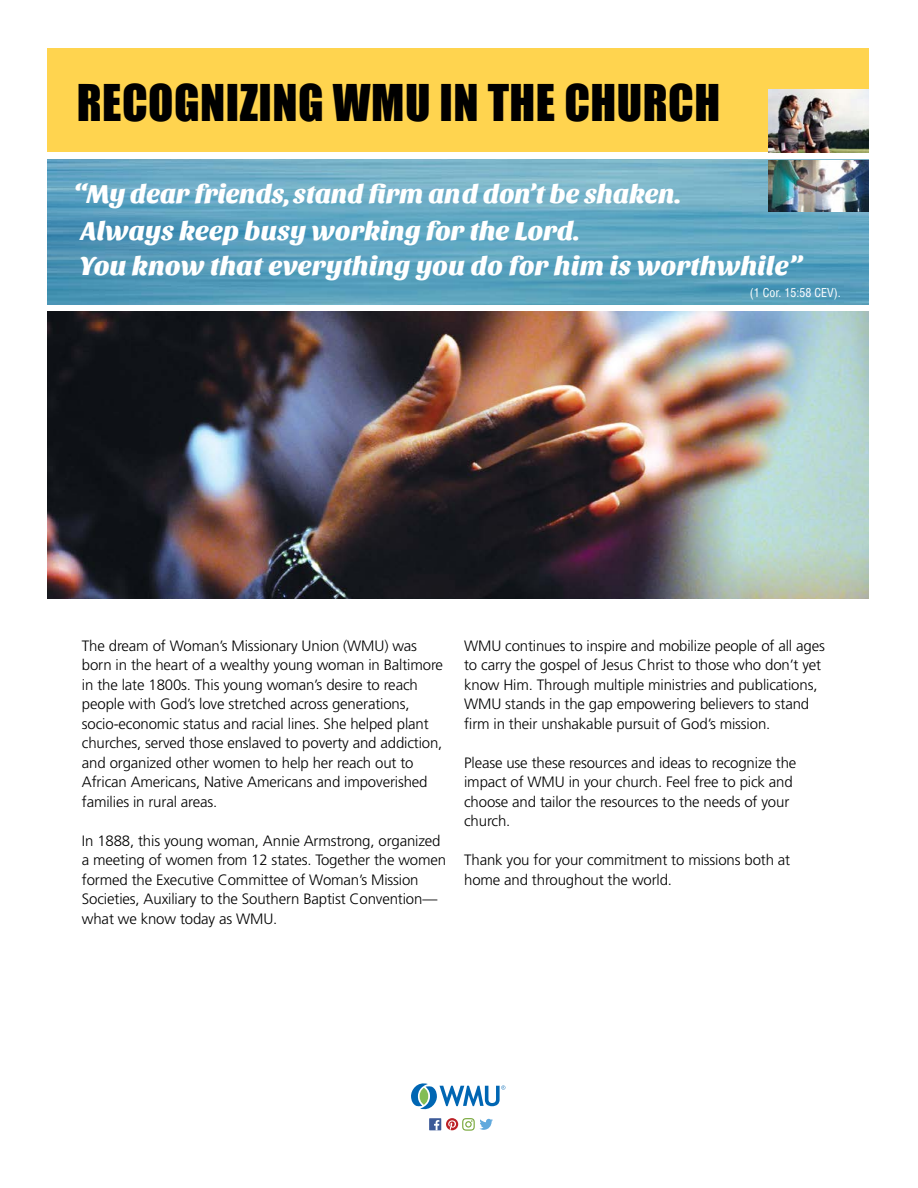
<style>
.page{position:relative;width:918px;height:1188px;background:#fff}
.page>*{position:absolute;margin:0;border:0;box-sizing:border-box;transform-origin:0 0}
.t1{font:46.5px "Impact";letter-spacing:.01em;color:#000}
.t2{font:27px "Sansita One";letter-spacing:-.01em;color:#fff}
.t3{font:300 15px/19.5px "Frutiger";letter-spacing:-.01em;color:#000}
.t4{font:condensed 12px "Helvetica";color:#fff}
</style>
<div class="page">
<img style="left:47px;top:159px;width:822px;height:145px">
<div style="left:47px;top:48px;width:822px;height:104px;background:#ffd44f"></div>
<img style="left:768px;top:89px;width:101px;height:63px">
<img style="left:768px;top:160px;width:101px;height:51px">
<svg style="left:411px;top:1083px;width:94px;height:27px"></svg>
<div style="left:429px;top:1118px;width:12px;height:12px;background:#3d5a98"></div>
<svg style="left:434px;top:1120px;width:5px;height:10px"></svg>
<svg style="left:446px;top:1118px;width:47px;height:13px"></svg>
<img style="left:47px;top:312px;width:822px;height:286px">
<p class="t1" style="left:77px;top:67px;width:645px">RECOGNIZING WMU IN THE CHURCH</p>
<p class="t2" style="left:74px;top:178px;width:610px">“My dear friends, stand firm and don’t be shaken.</p>
<p class="t2" style="left:81px;top:216px;width:501px">Always keep busy working for the Lord.</p>
<p class="t2" style="left:79px;top:251px;width:725px">You know that everything you do for him is worthwhile”</p>
<p class="t4" style="left:750px;top:285px;width:93px">(1 Cor. 15:58 CEV).</p>
<p class="t3" style="left:82px;top:636px;width:363px">The dream of Woman’s Missionary Union (WMU) was born in the heart of a wealthy young woman in Baltimore in the late 1800s. This young woman’s desire to reach people with God’s love stretched across generations, socio-economic status and racial lines. She helped plant churches, served those enslaved to poverty and addiction, and organized other women to help her reach out to African Americans, Native Americans and impoverished families in rural areas.</p>
<p class="t3" style="left:82px;top:831px;width:366px">In 1888, this young woman, Annie Armstrong, organized a meeting of women from 12 states. Together the women formed the Executive Committee of Woman’s Mission Societies, Auxiliary to the Southern Baptist Convention— what we know today as WMU.</p>
<p class="t3" style="left:464px;top:636px;width:362px">WMU continues to inspire and mobilize people of all ages to carry the gospel of Jesus Christ to those who don’t yet know Him. Through multiple ministries and publications, WMU stands in the gap empowering believers to stand firm in their unshakable pursuit of God’s mission.</p>
<p class="t3" style="left:464px;top:753px;width:334px">Please use these resources and ideas to recognize the impact of WMU in your church. Feel free to pick and choose and tailor the resources to the needs of your church.</p>
<p class="t3" style="left:464px;top:850px;width:328px">Thank you for your commitment to missions both at home and throughout the world.</p>
</div>
